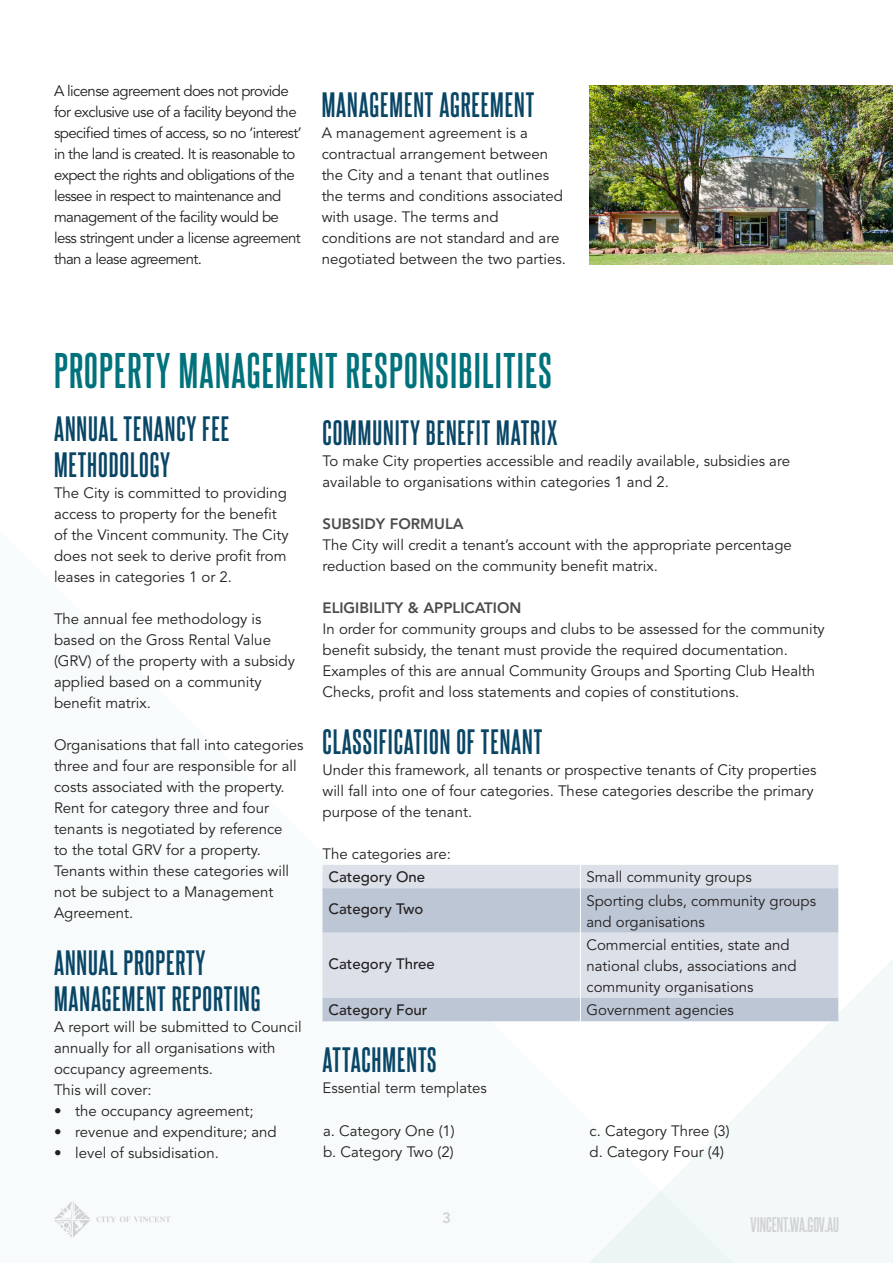
<style>
.page{position:relative;width:893px;height:1263px;background:#fff}
.page>*{position:absolute;margin:0;border:0;box-sizing:border-box;transform-origin:0 0}
.t1{font:700 42.6px "Steelfish Rg";letter-spacing:.03em;color:#00727b}
.t2{font:700 30px/36px "Steelfish Rg";letter-spacing:.03em;color:#094666}
.t3{font:700 18px "Steelfish Rg";color:#d1d2d4}
.Body_Copy{font:15px/21px "Avenir LT Std";color:#231f20}
.Body_Copy-2{font:15px/21px "Avenir LT Std";letter-spacing:-.04em;color:#231f20}
.Body_copy{font:15px "Avenir LT Std";color:#231f20}
.Body_Copy-3{font:500 15px "Avenir LT Std";color:#231f20}
.t4{font:800 15px "Avenir LT Std";color:#4b4c4d}
.t5{font:800 15px "Avenir LT Std";color:#d1d2d4}
</style>
<div class="page">
<svg style="left:802px;top:865px;width:91px;height:398px;fill:#f3f8f8"></svg>
<svg style="left:90px;top:864px;width:712px;height:399px"></svg>
<svg style="left:96px;top:1216px;width:74px;height:6px"></svg>
<svg style="left:54px;top:1201px;width:36px;height:37px"></svg>
<img style="left:589px;top:85px;width:304px;height:179px">
<div style="left:322px;top:865px;width:516px;height:23px;background:#dce1e9"></div>
<svg style="left:322px;top:888px;width:516px;height:133px;background:#ccd3de"></svg>
<svg style="left:580px;top:865px;width:1px;height:23px"></svg>
<hr style="left:580px;top:888px;width:1px;height:44px;background:#fff">
<hr style="left:580px;top:932px;width:1px;height:66px;background:#fff">
<svg style="left:580px;top:998px;width:1px;height:23px"></svg>
<p class="Body_Copy-2" style="left:54px;top:81px;width:249px">A license agreement does not provide for exclusive use of a facility beyond the specified times of access, so no ‘interest’ in the land is created. It is reasonable to expect the rights and obligations of the lessee in respect to maintenance and management of the facility would be less stringent under a license agreement than a lease agreement.</p>
<h2 class="t2" style="left:322px;top:85px;width:214px">MANAGEMENT AGREEMENT</h2>
<p class="Body_Copy" style="left:322px;top:122px;width:246px">A management agreement is a contractual arrangement between the City and a tenant that outlines the terms and conditions associated with usage. The terms and conditions are not standard and are negotiated between the two parties.</p>
<h2 class="t1" style="left:54px;top:344px;width:499px">PROPERTY MANAGEMENT RESPONSIBILITIES</h2>
<h2 class="t2" style="left:54px;top:409px;width:177px">ANNUAL TENANCY FEE<br>METHODOLOGY</h2>
<p class="Body_Copy" style="left:54px;top:482px;width:236px">The City is committed to providing access to property for the benefit of the Vincent community. The City does not seek to derive profit from leases in categories 1 or 2.</p>
<p class="Body_Copy" style="left:54px;top:608px;width:242px">The annual fee methodology is based on the Gross Rental Value (GRV) of the property with a subsidy applied based on a community benefit matrix.</p>
<p class="Body_Copy" style="left:54px;top:734px;width:251px">Organisations that fall into categories three and four are responsible for all costs associated with the property.<br>Rent for category three and four tenants is negotiated by reference<br>to the total GRV for a property.<br>Tenants within these categories will not be subject to a Management<br>Agreement.</p>
<h2 class="t2" style="left:54px;top:943px;width:208px">ANNUAL PROPERTY<br>MANAGEMENT REPORTING</h2>
<p class="Body_Copy" style="left:54px;top:1016px;width:249px">A report will be submitted to Council annually for all organisations with occupancy agreements.<br>This will cover:</p>
<p class="Body_Copy" style="left:54px;top:1100px;width:201px">• the occupancy agreement;</p>
<p class="Body_Copy" style="left:54px;top:1121px;width:224px">• revenue and expenditure; and</p>
<p class="Body_Copy" style="left:54px;top:1142px;width:166px">• level of subsidisation.</p>
<h2 class="t2" style="left:322px;top:414px;width:236px">COMMUNITY BENEFIT MATRIX</h2>
<p class="Body_Copy" style="left:322px;top:451px;width:469px">To make City properties accessible and readily available, subsidies are available to organisations within categories 1 and 2.</p>
<h3 class="t4" style="left:322px;top:515px;width:143px">SUBSIDY FORMULA</h3>
<p class="Body_Copy" style="left:322px;top:535px;width:471px">The City will credit a tenant’s account with the appropriate percentage reduction based on the community benefit matrix.</p>
<h3 class="t4" style="left:322px;top:599px;width:200px">ELIGIBILITY &amp; APPLICATION</h3>
<p class="Body_Copy" style="left:322px;top:619px;width:504px">In order for community groups and clubs to be assessed for the community benefit subsidy, the tenant must provide the required documentation.<br>Examples of this are annual Community Groups and Sporting Club Health Checks, profit and loss statements and copies of constitutions.</p>
<h2 class="t2" style="left:322px;top:723px;width:221px">CLASSIFICATION OF TENANT</h2>
<p class="Body_Copy" style="left:322px;top:760px;width:496px">Under this framework, all tenants or prospective tenants of City properties will fall into one of four categories. These categories describe the primary purpose of the tenant.</p>
<p class="Body_copy" style="left:322px;top:845px;width:130px">The categories are:</p>
<p class="Body_Copy-3" style="left:328px;top:868px;width:98px">Category One</p>
<p class="Body_Copy" style="left:586px;top:867px;width:167px">Small community groups</p>
<p class="Body_Copy-3" style="left:328px;top:900px;width:96px">Category Two</p>
<p class="Body_Copy" style="left:586px;top:890px;width:231px">Sporting clubs, community groups and organisations</p>
<p class="Body_Copy-3" style="left:328px;top:955px;width:108px">Category Three</p>
<p class="Body_Copy" style="left:586px;top:935px;width:212px">Commercial entities, state and national clubs, associations and community organisations</p>
<p class="Body_Copy-3" style="left:328px;top:1001px;width:100px">Category Four</p>
<p class="Body_Copy" style="left:586px;top:1000px;width:149px">Government agencies</p>
<h2 class="t2" style="left:322px;top:1041px;width:115px">ATTACHMENTS</h2>
<p class="Body_Copy" style="left:322px;top:1078px;width:166px">Essential term templates</p>
<p class="Body_copy" style="left:590px;top:1122px;width:142px">c. Category Three (3)</p>
<p class="Body_Copy" style="left:590px;top:1142px;width:136px">d. Category Four (4)</p>
<p class="Body_copy" style="left:323px;top:1122px;width:133px">a. Category One (1)</p>
<p class="Body_copy" style="left:323px;top:1143px;width:132px">b. Category Two (2)</p>
<p class="t5" style="left:442px;top:1208px;width:10px">3</p>
<p class="t3" style="left:751px;top:1213px;width:90px">VINCENT.WA.GOV.AU</p>
</div>
